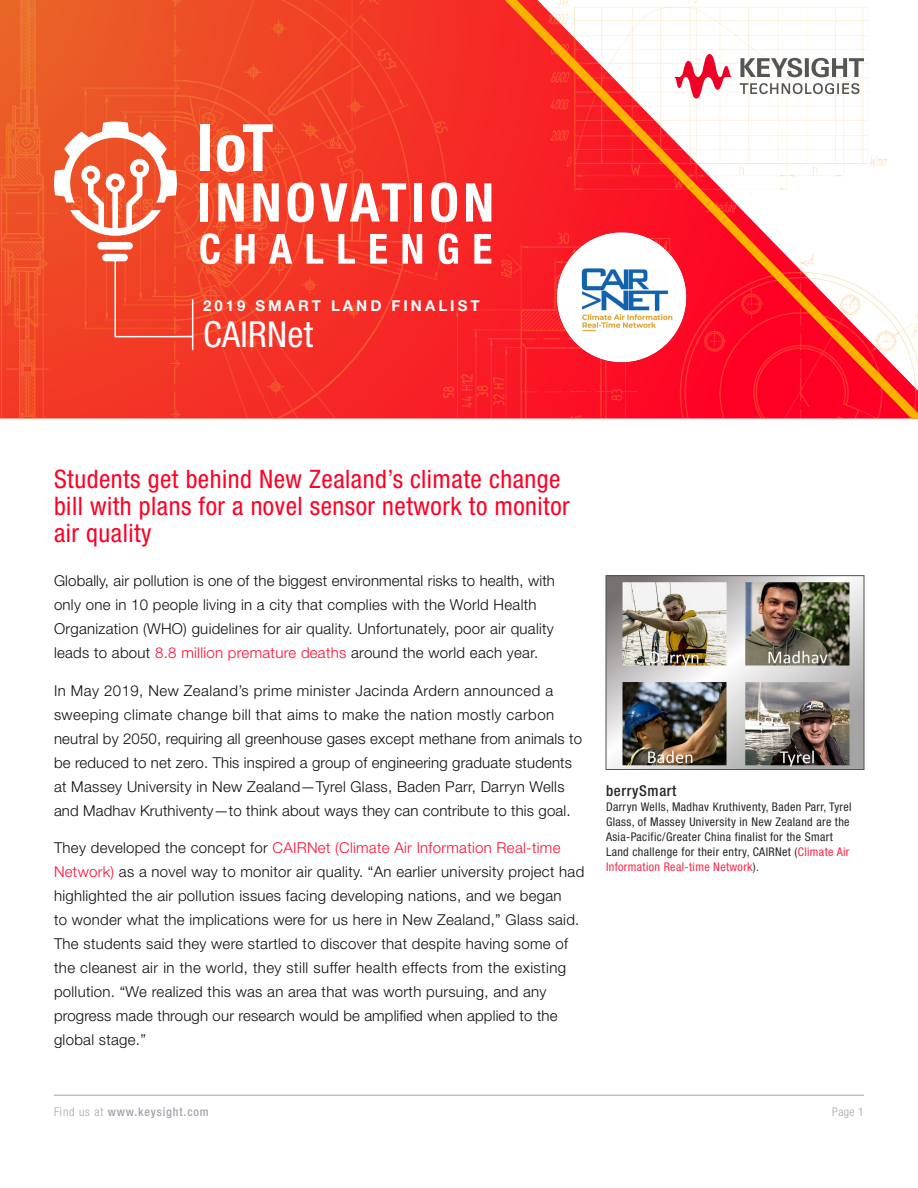
<style>
.page{position:relative;width:918px;height:1188px;background:#fff}
.page>*{position:absolute;margin:0;border:0;box-sizing:border-box;transform-origin:0 0}
.t1{font:condensed 36px "Helvetica Neue LT Std";letter-spacing:.01em;color:#fff}
.KT_-_Header_1{font:condensed 25.5px/27px "Helvetica Neue LT Std";letter-spacing:.02em;color:#ff0025}
.KT_-_Body_Text{font:300 15px/24px "Helvetica Neue LT Std";letter-spacing:.02em;color:#0d0d0d}
.t2{font:700 15px "Helvetica Neue LT Std";letter-spacing:.2em;color:#fff}
.KT_-_Sidebar_Titles{font:500 condensed 15px "Helvetica Neue LT Std";letter-spacing:.04em;color:#262626}
.KT-_Sidebar_Copy{font:condensed 12px/15px "Helvetica Neue LT Std";letter-spacing:.03em;color:#262626}
.t3{font:500 condensed 12px "Helvetica Neue LT Std";letter-spacing:.07em;color:#a7a2ab}
.t4{font:300 condensed 12px "Helvetica Neue LT Std";color:#a7a2ab}
.s1{color:#ff0d30}
.s2{color:#ff2646}
.s3{font-weight:300}
</style>
<div class="page">
<hr style="left:54px;top:1095px;width:810px;height:1px;background:#a7a2ab">
<svg style="left:0;top:0;width:492px;height:418px;background:#f13f27"></svg>
<svg style="left:492px;top:0;width:426px;height:418px"></svg>
<svg style="left:54px;top:121px;width:123px;height:115px"></svg>
<div style="left:97px;top:242px;width:36px;height:8px;background:#fff;border-radius:4px"></div>
<div style="left:102px;top:254px;width:26px;height:7px;background:#fff;border-radius:4px"></div>
<div style="left:201px;top:183px;width:7px;height:39px;background:#fff"></div>
<svg style="left:218px;top:183px;width:26px;height:39px"></svg>
<svg style="left:253px;top:183px;width:26px;height:39px"></svg>
<svg style="left:288px;top:183px;width:26px;height:39px"></svg>
<svg style="left:320px;top:183px;width:86px;height:39px"></svg>
<div style="left:414px;top:183px;width:8px;height:39px;background:#fff"></div>
<svg style="left:431px;top:183px;width:26px;height:39px"></svg>
<svg style="left:466px;top:183px;width:25px;height:18px"></svg>
<svg style="left:200px;top:233px;width:20px;height:31px"></svg>
<svg style="left:236px;top:234px;width:19px;height:30px"></svg>
<svg style="left:269px;top:234px;width:23px;height:30px"></svg>
<svg style="left:307px;top:234px;width:16px;height:30px"></svg>
<svg style="left:338px;top:234px;width:17px;height:30px"></svg>
<svg style="left:370px;top:234px;width:17px;height:30px"></svg>
<svg style="left:403px;top:234px;width:19px;height:30px"></svg>
<svg style="left:439px;top:233px;width:10px;height:31px"></svg>
<div style="left:200px;top:124px;width:10px;height:47px;background:#fff"></div>
<svg style="left:217px;top:124px;width:56px;height:48px"></svg>
<svg style="left:740px;top:83px;width:120px;height:11px"></svg>
<svg style="left:740px;top:58px;width:124px;height:19px"></svg>
<svg style="left:674px;top:54px;width:58px;height:44px"></svg>
<svg style="left:114px;top:257px;width:80px;height:81px;background:#f14a31"></svg>
<hr style="left:192px;top:300px;width:1px;height:50px;background:#fff">
<img style="left:608px;top:577px;width:254px;height:191px">
<div style="left:606px;top:575px;width:258px;height:195px;border:1px solid #524f57"></div>
<img style="left:449px;top:201px;width:345px;height:194px">
<p class="t2" style="left:203px;top:296px;width:278px">2019 SMART LAND FINALIST</p>
<p class="t1" style="left:203px;top:313px;width:112px">CAIRNet</p>
<p class="KT_-_Header_1" style="left:54px;top:465px;width:517px">Students get behind New Zealand’s climate change bill with plans for a novel sensor network to monitor air quality</p>
<p class="KT_-_Body_Text" style="left:54px;top:569px;width:502px">Globally, air pollution is one of the biggest environmental risks to health, with only one in 10 people living in a city that complies with the World Health Organization (WHO) guidelines for air quality. Unfortunately, poor air quality leads to about <span class="s1">8.8 million premature deaths</span> around the world each year.</p>
<p class="KT_-_Body_Text" style="left:54px;top:678px;width:530px">In May 2019, New Zealand’s prime minister Jacinda Ardern announced a sweeping climate change bill that aims to make the nation mostly carbon neutral by 2050, requiring all greenhouse gases except methane from animals to be reduced to net zero. This inspired a group of engineering graduate students at Massey University in New Zealand—Tyrel Glass, Baden Parr, Darryn Wells and Madhav Kruthiventy—to think about ways they can contribute to this goal.</p>
<p class="KT_-_Body_Text" style="left:54px;top:836px;width:532px">They developed the concept for <span class="s1">CAIRNet (Climate Air Information Real-time Network)</span> as a novel way to monitor air quality. “An earlier university project had highlighted the air pollution issues facing developing nations, and we began<br>to wonder what the implications were for us here in New Zealand,” Glass said.<br>The students said they were startled to discover that despite having some of the cleanest air in the world, they still suffer health effects from the existing pollution. “We realized this was an area that was worth pursuing, and any progress made through our research would be amplified when applied to the global stage.”</p>
<p class="KT_-_Sidebar_Titles" style="left:606px;top:781px;width:72px">berrySmart</p>
<p class="KT-_Sidebar_Copy" style="left:606px;top:799px;width:247px">Darryn Wells, Madhav Kruthiventy, Baden Parr, Tyrel Glass, of Massey University in New Zealand are the Asia-Pacific/Greater China finalist for the Smart Land challenge for their entry, CAIRNet (<span class="s2">Climate Air Information Real-time Network</span>).</p>
<p class="t3" style="left:54px;top:1104px;width:156px"><span class="s3">Find us at</span> www.keysight.com</p>
<p class="t4" style="left:832px;top:1104px;width:33px">Page 1</p>
</div>
